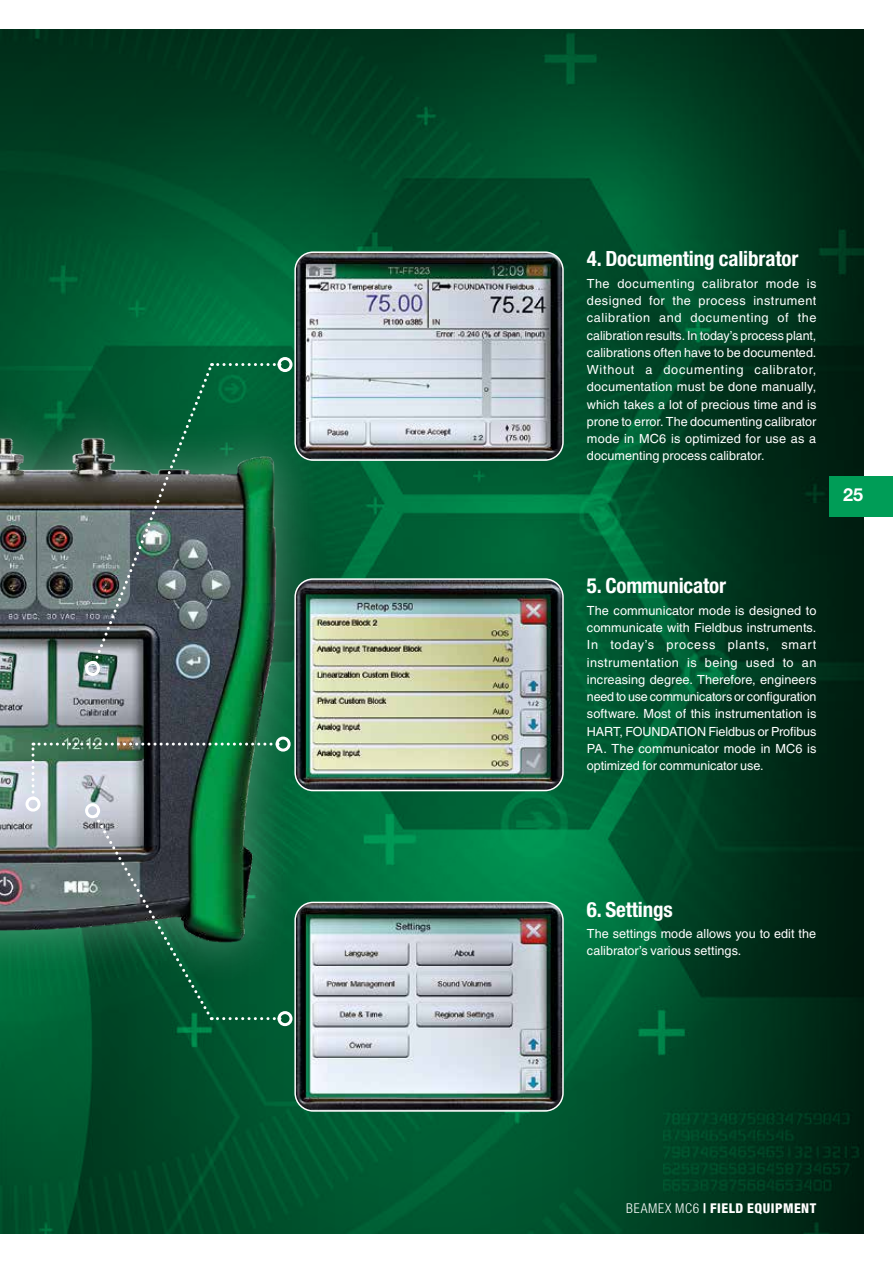
<style>
.page{position:relative;width:893px;height:1263px;background:#fff}
.page>*{position:absolute;margin:0;border:0;box-sizing:border-box;transform-origin:0 0}
.t1{font:700 condensed 21px "Helvetica Neue LT Std";letter-spacing:-.005em;color:#fff}
.t2{font:700 18px "Helvetica Neue LT Std";color:#fff}
.t3{font:800 condensed 13.5px "Helvetica Neue LT Std";letter-spacing:.04em;color:#fff}
.t4{font:12.6px/17.2px "Helvetica LT Std";letter-spacing:.005em;color:#fff;text-align:justify}
.s1{font-weight:300}
</style>
<div class="page">
<img style="left:0;top:30px;width:863px;height:1203px">
<img style="left:396px;top:579px;width:167px;height:211px">
<div style="left:294px;top:578px;width:270px;height:213px;border:2px solid #fff;border-radius:18px"></div>
<img style="left:295px;top:252px;width:268px;height:208px">
<div style="left:294px;top:251px;width:270px;height:210px;border:2px solid #fff;border-radius:18px"></div>
<img style="left:295px;top:902px;width:268px;height:209px">
<div style="left:294px;top:902px;width:270px;height:210px;border:2px solid #fff;border-radius:18px"></div>
<img style="left:0;top:378px;width:396px;height:645px">
<img style="left:93px;top:363px;width:187px;height:301px">
<div style="left:85px;top:661px;width:15px;height:15px;border:3px solid #fff;border-radius:50%"></div>
<div style="left:278px;top:357px;width:15px;height:15px;border:3px solid #fff;border-radius:50%"></div>
<svg style="left:94px;top:814px;width:186px;height:206px;background:#1d5d40"></svg>
<div style="left:85px;top:803px;width:15px;height:15px;border:3px solid #fff;border-radius:50%"></div>
<div style="left:278px;top:1011px;width:15px;height:15px;border:3px solid #fff;border-radius:50%"></div>
<img style="left:32px;top:742px;width:246px;height:57px">
<div style="left:26px;top:796px;width:15px;height:15px;border:3px solid #fff;border-radius:50%"></div>
<div style="left:276px;top:736px;width:15px;height:15px;border:3px solid #fff;border-radius:50%"></div>
<div style="left:829px;top:476px;width:64px;height:40px;background:#009d57"></div>
<h1 class="t1" style="left:587px;top:246px;width:213px">4. Documenting calibrator</h1>
<p class="t4" style="left:587px;top:275px;width:231px">The documenting calibrator mode is designed for the process instrument calibration and documenting of the calibration results. In today’s process plant, calibrations often have to be documented.<br>Without a documenting calibrator, documentation must be done manually, which takes a lot of precious time and is prone to error. The documenting calibrator mode in MC6 is optimized for use as a documenting process calibrator.</p>
<h2 class="t2" style="left:843px;top:484px;width:21px">25</h2>
<h1 class="t1" style="left:587px;top:573px;width:141px">5. Communicator</h1>
<p class="t4" style="left:587px;top:602px;width:231px">The communicator mode is designed to communicate with Fieldbus instruments.<br>In today’s process plants, smart instrumentation is being used to an increasing degree. Therefore, engineers need to use communicators or configuration software. Most of this instrumentation is HART, FOUNDATION Fieldbus or Profibus PA. The communicator mode in MC6 is optimized for communicator use.</p>
<h1 class="t1" style="left:587px;top:896px;width:87px">6. Settings</h1>
<p class="t4" style="left:587px;top:925px;width:231px">The settings mode allows you to edit the calibrator’s various settings.</p>
<p class="t3" style="left:626px;top:1200px;width:192px"><span class="s1">BEAMEX MC6</span> | FIELD EQUIPMENT</p>
</div>
